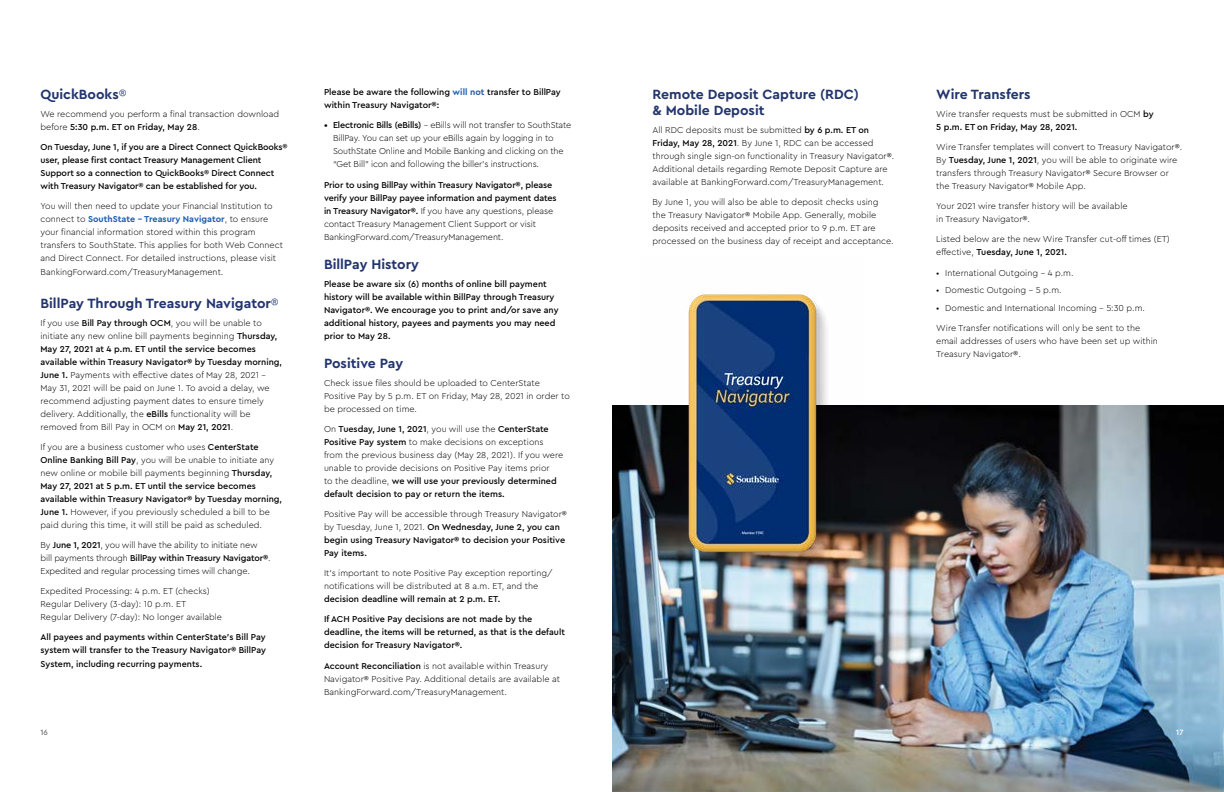
<style>
.page{position:relative;width:1224px;height:792px;background:#fff}
.page>*{position:absolute;margin:0;border:0;box-sizing:border-box;transform-origin:0 0}
.t1{font:700 14px/16px "Cera Pro";color:#23356e}
.t2{font:300 9px/13px "Cera Pro";color:#000}
.t3{font:500 9px/13px "Cera Pro";color:#000}
.t4{font:500 8px "Cera Pro";color:#777878}
.t5{font:500 8px "Cera Pro";color:#fff}
.s1{font-weight:300}
.s2{font-weight:500}
.s3{font-weight:400}
.s4{font-weight:700;color:#2460ad}
</style>
<div class="page">
<img style="left:612px;top:405px;width:612px;height:387px">
<img style="left:642px;top:291px;width:222px;height:298px">
<h1 class="t1" style="left:40px;top:86px;width:88px">QuickBooks<span class="s1">®</span></h1>
<p class="t2" style="left:40px;top:107px;width:240px">We recommend you perform a final transaction download before <span class="s2">5:30 p.m. ET on Friday, May 28</span>.</p>
<p class="t3" style="left:40px;top:140px;width:249px">On Tuesday, June 1, if you are a Direct Connect QuickBooks<span class="s3">® </span>user, please first contact Treasury Management Client Support so a connection to QuickBooks<span class="s3">®</span> Direct Connect with Treasury Navigator<span class="s3">®</span> can be established for you.</p>
<p class="t2" style="left:40px;top:199px;width:244px">You will then need to update your Financial Institution to connect to <span class="s4">SouthState - Treasury Navigator</span>, to ensure your financial information stored within this program transfers to SouthState. This applies for both Web Connect and Direct Connect. For detailed instructions, please visit BankingForward.com/TreasuryManagement.</p>
<h1 class="t1" style="left:40px;top:295px;width:240px">BillPay Through Treasury Navigator<span class="s1">®</span></h1>
<p class="t2" style="left:40px;top:316px;width:243px">If you use <span class="s2">Bill Pay through OCM</span>, you will be unable to initiate any new online bill payments beginning <span class="s2">Thursday, May 27, 2021 at 4 p.m. ET until the service becomes available within Treasury Navigator® by Tuesday morning, June 1.</span> Payments with effective dates of May 28, 2021 – May 31, 2021 will be paid on June 1. To avoid a delay, we recommend adjusting payment dates to ensure timely delivery. Additionally, the <span class="s2">eBills</span> functionality will be removed from Bill Pay in OCM on <span class="s2">May 21, 2021</span>.</p>
<p class="t2" style="left:40px;top:440px;width:243px">If you are a business customer who uses <span class="s2">CenterState Online Banking Bill Pay</span>, you will be unable to initiate any new online or mobile bill payments beginning <span class="s2">Thursday, May 27, 2021 at 5 p.m. ET until the service becomes available within Treasury Navigator® by Tuesday morning, June 1.</span> However, if you previously scheduled a bill to be paid during this time, it will still be paid as scheduled.</p>
<p class="t2" style="left:40px;top:538px;width:232px">By <span class="s2">June 1, 2021</span>, you will have the ability to initiate new bill payments through <span class="s2">BillPay within Treasury Navigator®</span>.<br>Expedited and regular processing times will change.</p>
<p class="t2" style="left:40px;top:584px;width:183px">Expedited Processing: 4 p.m. ET (checks)<br>Regular Delivery (3-day): 10 p.m. ET<br>Regular Delivery (7-day): No longer available</p>
<p class="t3" style="left:40px;top:630px;width:227px;text-align:justify">All payees and payments within CenterState’s Bill Pay system will transfer to the Treasury Navigator® BillPay System, including recurring payments.</p>
<p class="t4" style="left:40px;top:727px;width:9px">16</p>
<p class="t3" style="left:324px;top:85px;width:238px">Please be aware the following <span class="s4">will not</span> transfer to BillPay within Treasury Navigator®:</p>
<p class="t2" style="left:333px;top:118px;width:240px;text-indent:-9px"><span class="s2">• Electronic Bills (eBills)</span> – eBills will not transfer to SouthState BillPay. You can set up your eBills again by logging in to SouthState Online and Mobile Banking and clicking on the “Get Bill” icon and following the biller’s instructions.</p>
<p class="t3" style="left:324px;top:178px;width:234px">Prior to using BillPay within Treasury Navigator®, please verify your BillPay payee information and payment dates in Treasury Navigator®. <span class="s1">If you have any questions, please contact Treasury Management Client Support or visit BankingForward.com/TreasuryManagement.</span></p>
<h1 class="t1" style="left:324px;top:256px;width:97px">BillPay History</h1>
<p class="t3" style="left:324px;top:277px;width:236px">Please be aware six (6) months of online bill payment history will be available within BillPay through Treasury Navigator®. We encourage you to print and/or save any additional history, payees and payments you may need prior to May 28.</p>
<h1 class="t1" style="left:324px;top:355px;width:81px">Positive Pay</h1>
<p class="t2" style="left:324px;top:376px;width:247px">Check issue files should be uploaded to CenterState<br>Positive Pay by 5 p.m. ET on Friday, May 28, 2021 in order to be processed on time.</p>
<p class="t2" style="left:324px;top:422px;width:241px">On <span class="s2">Tuesday, June 1, 2021</span>, you will use the <span class="s2">CenterState Positive Pay system</span> to make decisions on exceptions from the previous business day (May 28, 2021). If you were unable to provide decisions on Positive Pay items prior<br>to the deadline, <span class="s2">we will use your previously determined default decision to pay or return the items.</span></p>
<p class="t3" style="left:324px;top:507px;width:244px"><span class="s1">Positive Pay will be accessible through Treasury Navigator® by Tuesday, June 1, 2021.</span> On Wednesday, June 2, you can begin using Treasury Navigator® to decision your Positive Pay items.</p>
<p class="t2" style="left:324px;top:566px;width:230px">It’s important to note Positive Pay exception reporting/ notifications will be distributed at 8 a.m. ET, and the</p>
<p class="t3" style="left:324px;top:592px;width:178px">decision deadline will remain at 2 p.m. ET.</p>
<p class="t3" style="left:324px;top:613px;width:242px">If ACH Positive Pay decisions are not made by the deadline, the items will be returned, as that is the default decision for Treasury Navigator®.</p>
<p class="t2" style="left:324px;top:659px;width:238px"><span class="s2">Account Reconciliation</span> is not available within Treasury<br>Navigator® Positive Pay. Additional details are available at<br>BankingForward.com/TreasuryManagement.</p>
<h1 class="t1" style="left:652px;top:86px;width:208px">Remote Deposit Capture (RDC) &amp; Mobile Deposit</h1>
<p class="t2" style="left:652px;top:123px;width:243px">All RDC deposits must be submitted <span class="s2">by 6 p.m. ET on Friday, May 28, 2021</span>. By June 1, RDC can be accessed through single sign-on functionality in Treasury Navigator®.<br>Additional details regarding Remote Deposit Capture are available at BankingForward.com/TreasuryManagement.</p>
<p class="t2" style="left:652px;top:195px;width:243px">By June 1, you will also be able to deposit checks using the Treasury Navigator® Mobile App. Generally, mobile deposits received and accepted prior to 9 p.m. ET are processed on the business day of receipt and acceptance.</p>
<h1 class="t1" style="left:936px;top:86px;width:96px">Wire Transfers</h1>
<p class="t2" style="left:936px;top:107px;width:219px">Wire transfer requests must be submitted in OCM <span class="s2">by<br>5 p.m. ET on Friday, May 28, 2021.</span></p>
<p class="t2" style="left:936px;top:140px;width:248px">Wire Transfer templates will convert to Treasury Navigator®.<br>By <span class="s2">Tuesday, June 1, 2021</span>, you will be able to originate wire transfers through Treasury Navigator® Secure Browser or the Treasury Navigator® Mobile App.</p>
<p class="t2" style="left:936px;top:199px;width:193px">Your 2021 wire transfer history will be available in Treasury Navigator®.</p>
<p class="t2" style="left:936px;top:232px;width:235px">Listed below are the new Wire Transfer cut-off times (ET) effective, <span class="s2">Tuesday, June 1, 2021.</span></p>
<p class="t2" style="left:936px;top:266px;width:139px">• International Outgoing – 4 p.m.</p>
<p class="t2" style="left:936px;top:283px;width:127px">• Domestic Outgoing – 5 p.m.</p>
<p class="t2" style="left:936px;top:301px;width:210px">• Domestic and International Incoming – 5:30 p.m.</p>
<p class="t2" style="left:936px;top:321px;width:223px">Wire Transfer notifications will only be sent to the email addresses of users who have been set up within<br>Treasury Navigator®.</p>
<p class="t5" style="left:1176px;top:727px;width:9px">17</p>
</div>
